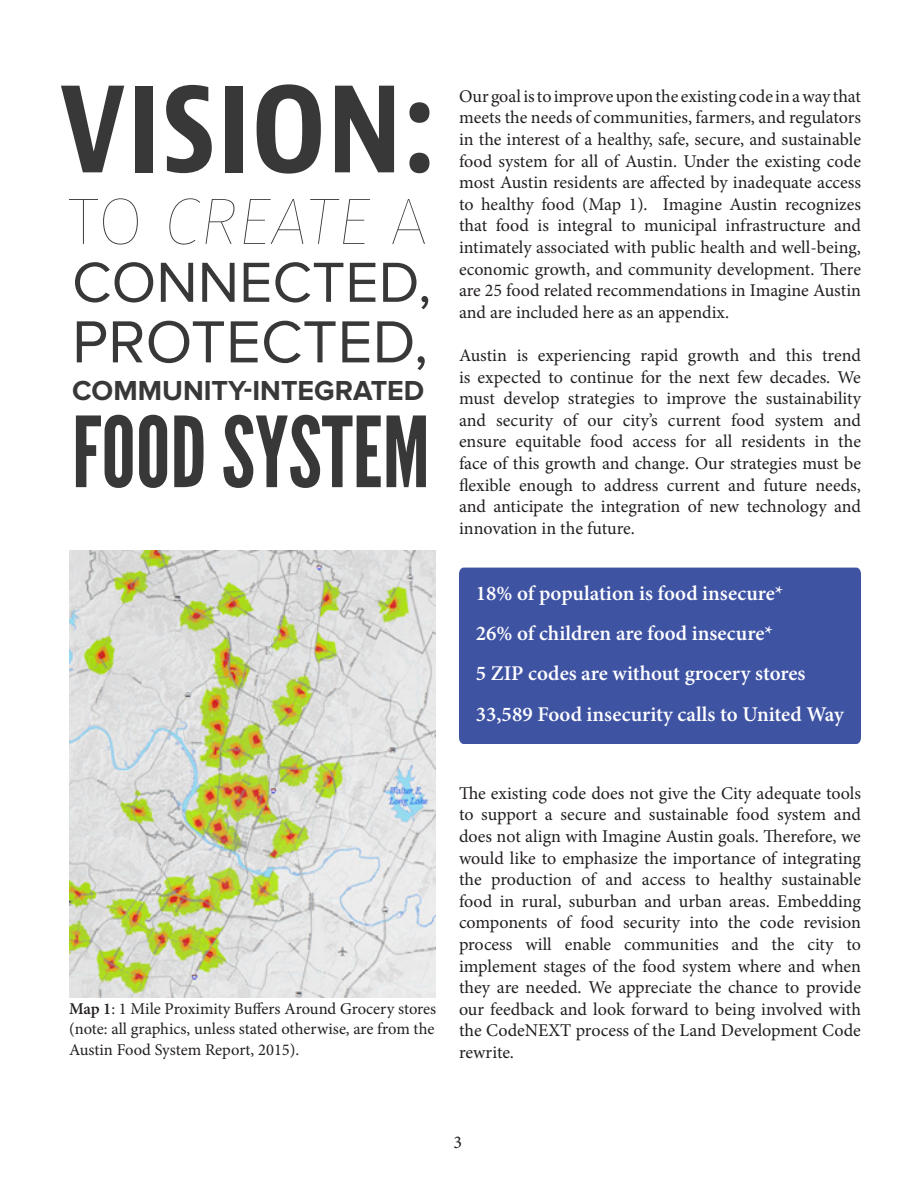
<style>
.page{position:relative;width:918px;height:1188px;background:#fff}
.page>*{position:absolute;margin:0;border:0;box-sizing:border-box;transform-origin:0 0}
.t1{font:700 condensed 126px "Bernina Sans";color:#383839}
.t2{font:97.5px "League Gothic";color:#383839}
.t3{font:italic 66px "Fira Sans Hair";letter-spacing:.01em;color:#383839}
.t4{font:61.5px "Proxima Nova";color:#383839}
.t5{font:58.5px "Proxima Nova";color:#383839}
.t6{font:700 28.5px "Proxima Nova";color:#383839}
.t7{font:600 21px/40.2px "Minion Pro";color:#fff}
.t8{font:18px/21.6px "Minion Pro";letter-spacing:-.005em;color:#231f20;text-align:justify}
.t9{font:16.5px/19.8px "Minion Pro";color:#231f20}
.s1{font-style:normal}
.s2{font-weight:600}
</style>
<div class="page">
<img style="left:69px;top:551px;width:366px;height:446px">
<div style="left:459px;top:568px;width:402px;height:176px;background:#3f53a3"></div>
<p class="t1" style="left:59px;top:49px;width:380px">VISION:</p>
<p class="t8" style="left:459px;top:85px;width:404px">Our goal is to improve upon the existing code in a way that meets the needs of communities, farmers, and regulators in the interest of a healthy, safe, secure, and sustainable food system for all of Austin. Under the existing code most Austin residents are affected by inadequate access to healthy food (Map 1). Imagine Austin recognizes that food is integral to municipal infrastructure and intimately associated with public health and well-being, economic growth, and community development. There are 25 food related recommendations in Imagine Austin and are included here as an appendix.</p>
<p class="t8" style="left:459px;top:345px;width:404px">Austin is experiencing rapid growth and this trend is expected to continue for the next few decades. We must develop strategies to improve the sustainability and security of our city’s current food system and ensure equitable food access for all residents in the face of this growth and change. Our strategies must be flexible enough to address current and future needs, and anticipate the integration of new technology and innovation in the future.</p>
<p class="t3" style="left:68px;top:175px;width:361px"><span class="s1">TO</span> CREATE <span class="s1">A</span></p>
<p class="t5" style="left:72px;top:249px;width:361px">CONNECTED,</p>
<p class="t4" style="left:72px;top:307px;width:358px">PROTECTED,</p>
<p class="t6" style="left:72px;top:374px;width:354px">COMMUNITY-INTEGRATED</p>
<p class="t2" style="left:72px;top:394px;width:359px">FOOD SYSTEM</p>
<p class="t7" style="left:476px;top:573px;width:370px">18% of population is food insecure*<br>26% of children are food insecure*<br>5 ZIP codes are without grocery stores 33,589 Food insecurity calls to United Way</p>
<p class="t9" style="left:69px;top:999px;width:369px"><span class="s2">Map 1</span>: 1 Mile Proximity Buffers Around Grocery stores (note: all graphics, unless stated otherwise, are from the</p>
<p class="t9" style="left:69px;top:1040px;width:232px">Austin Food System Report, 2015).</p>
<p class="t8" style="left:459px;top:782px;width:404px">The existing code does not give the City adequate tools to support a secure and sustainable food system and does not align with Imagine Austin goals. Therefore, we would like to emphasize the importance of integrating the production of and access to healthy sustainable food in rural, suburban and urban areas. Embedding components of food security into the code revision process will enable communities and the city to implement stages of the food system where and when they are needed. We appreciate the chance to provide our feedback and look forward to being involved with the CodeNEXT process of the Land Development Code rewrite.</p>
<p class="t8" style="left:453px;top:1132px;width:10px">3</p>
</div>
